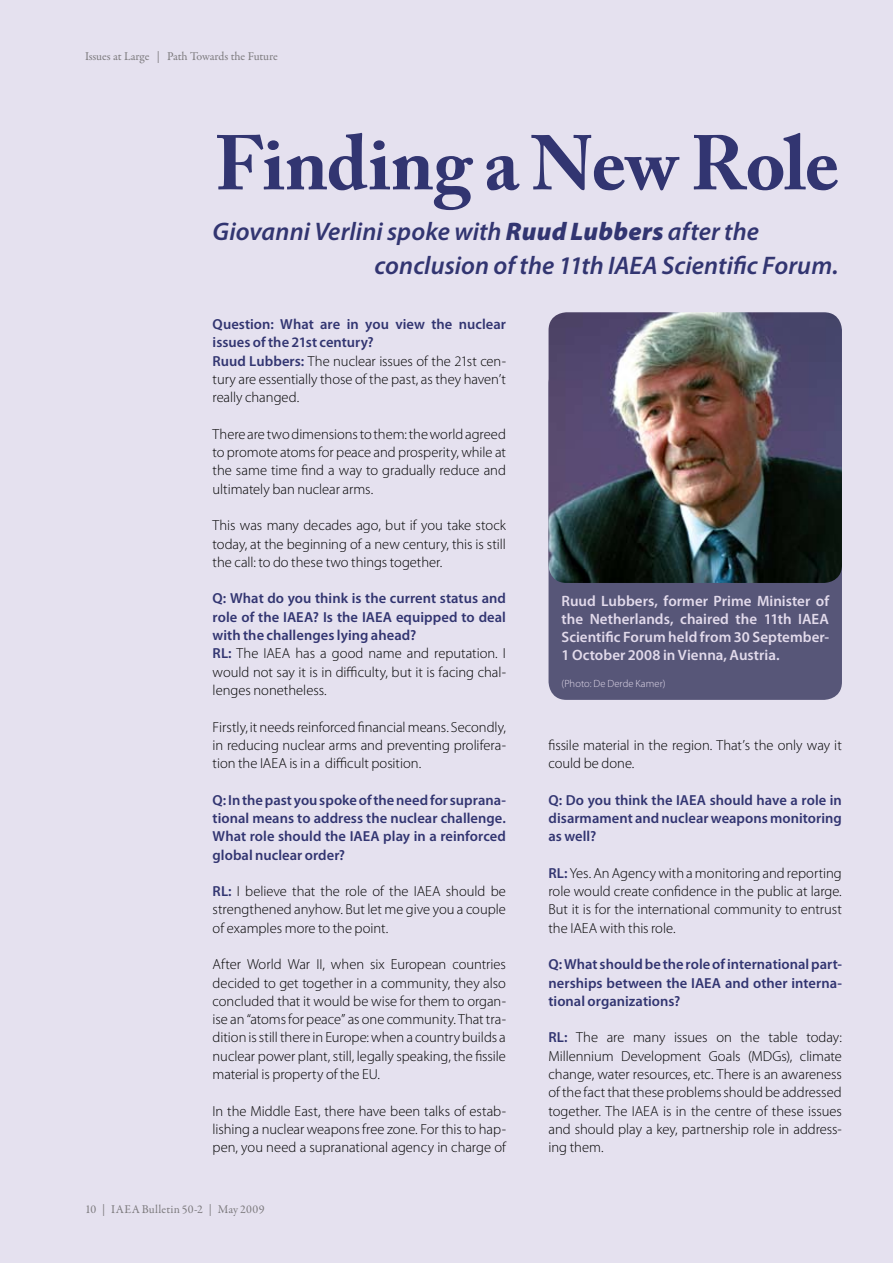
<style>
.page{position:relative;width:893px;height:1263px;background:#e5e1ef}
.page>*{position:absolute;margin:0;border:0;box-sizing:border-box;transform-origin:0 0}
.t1{font:700 76.5px "Adobe Caslon Pro";letter-spacing:-.01em;color:#323571}
.t2{font:italic 600 25.5px/34.5px "Myriad Pro";letter-spacing:.005em;color:#323571}
.t3{font:600 15px/18px "Myriad Pro";color:#e2daeb;text-align:justify}
.t4{font:300 14.55px/18.3px "Myriad Pro";letter-spacing:-.005em;color:#000;text-align:justify}
.t5{font:600 14.55px/18.3px "Myriad Pro";letter-spacing:.005em;color:#323571;text-align:justify}
.t6{font:12px "Garamond Premr Pro";color:#7c7a7d}
.t7{font:12px "Garamond Premr Pro";letter-spacing:.02em;color:#7c7a7d}
.t8{font:300 10.5px "Myriad Pro";letter-spacing:.01em;color:#e2daeb}
.s1{font-weight:900}
.s2{font-weight:600;color:#323571}
.s3{font-weight:300;color:#000}
</style>
<div class="page">
<div style="left:549px;top:366px;width:293px;height:334px;background:#575678;border-radius:18px"></div>
<img style="left:549px;top:312px;width:293px;height:271px">
<p class="t6" style="left:85px;top:49px;width:194px">Issues at Large | Path Towards the Future</p>
<h1 class="t1" style="left:215px;top:118px;width:626px">Finding a New Role</h1>
<h2 class="t2" style="left:375px;top:213px;width:465px;text-indent:-162px">Giovanni Verlini spoke with <span class="s1">Ruud Lubbers</span> after the conclusion of the 11th IAEA Scientific Forum.</h2>
<p class="t4" style="left:213px;top:315px;width:295px;text-align:left"><span class="s2">Question: What are in you view the nuclear issues of the 21st century?<br>Ruud Lubbers:</span> The nuclear issues of the 21st cen&shy;tury are essentially those of the past, as they haven’t really changed.</p>
<p class="t4" style="left:213px;top:425px;width:295px">There are two dimensions to them: the world agreed to promote atoms for peace and prosperity, while at the same time find a way to gradually reduce and ultimately ban nuclear arms.</p>
<p class="t4" style="left:213px;top:516px;width:295px">This was many decades ago, but if you take stock today, at the beginning of a new century, this is still the call: to do these two things together.</p>
<p class="t5" style="left:213px;top:589px;width:295px;text-align:left">Q: What do you think is the current status and role of the IAEA? Is the IAEA equipped to deal with the challenges lying ahead?<br>RL: <span class="s3">The IAEA has a good name and reputation. I would not say it is in difficulty, but it is facing chal&shy;lenges nonetheless.</span></p>
<p class="t4" style="left:213px;top:717px;width:295px">Firstly, it needs reinforced financial means. Secondly, in reducing nuclear arms and preventing prolifera&shy;tion the IAEA is in a difficult position.</p>
<p class="t5" style="left:213px;top:790px;width:295px">Q: In the past you spoke of the need for suprana&shy;tional means to address the nuclear challenge.<br>What role should the IAEA play in a reinforced global nuclear order?</p>
<p class="t4" style="left:213px;top:882px;width:295px"><span class="s2">RL:</span> I believe that the role of the IAEA should be strengthened anyhow. But let me give you a couple of examples more to the point.</p>
<p class="t4" style="left:213px;top:955px;width:295px">After World War II, when six European countries decided to get together in a community, they also concluded that it would be wise for them to organ&shy;ise an “atoms for peace” as one community. That tra&shy;dition is still there in Europe: when a country builds a nuclear power plant, still, legally speaking, the fissile material is property of the EU.</p>
<p class="t4" style="left:213px;top:1101px;width:295px">In the Middle East, there have been talks of estab&shy;lishing a nuclear weapons free zone. For this to hap&shy;pen, you need a supranational agency in charge of</p>
<p class="t7" style="left:85px;top:1201px;width:181px">10 | IAEA Bulletin 50-2 | May 2009</p>
<p class="t3" style="left:561px;top:591px;width:269px">Ruud Lubbers, former Prime Minister of the Netherlands, chaired the 11th IAEA Scientific Forum held from 30 September-1 October 2008 in Vienna, Austria.</p>
<p class="t8" style="left:561px;top:677px;width:106px">(Photo: De Derde Kamer)</p>
<p class="t4" style="left:548px;top:736px;width:295px">fissile material in the region. That’s the only way it could be done.</p>
<p class="t5" style="left:548px;top:790px;width:295px">Q: Do you think the IAEA should have a role in disarmament and nuclear weapons monitoring as well?</p>
<p class="t4" style="left:548px;top:864px;width:295px"><span class="s2">RL:</span> Yes. An Agency with a monitoring and reporting role would create confidence in the public at large.<br>But it is for the international community to entrust the IAEA with this role.</p>
<p class="t5" style="left:548px;top:955px;width:295px">Q: What should be the role of international part&shy;nerships between the IAEA and other interna&shy;tional organizations?</p>
<p class="t4" style="left:548px;top:1028px;width:295px"><span class="s2">RL:</span> The are many issues on the table today:<br>Millennium Development Goals (MDGs), climate change, water resources, etc. There is an awareness of the fact that these problems should be addressed together. The IAEA is in the centre of these issues and should play a key, partnership role in address&shy;ing them.</p>
</div>
